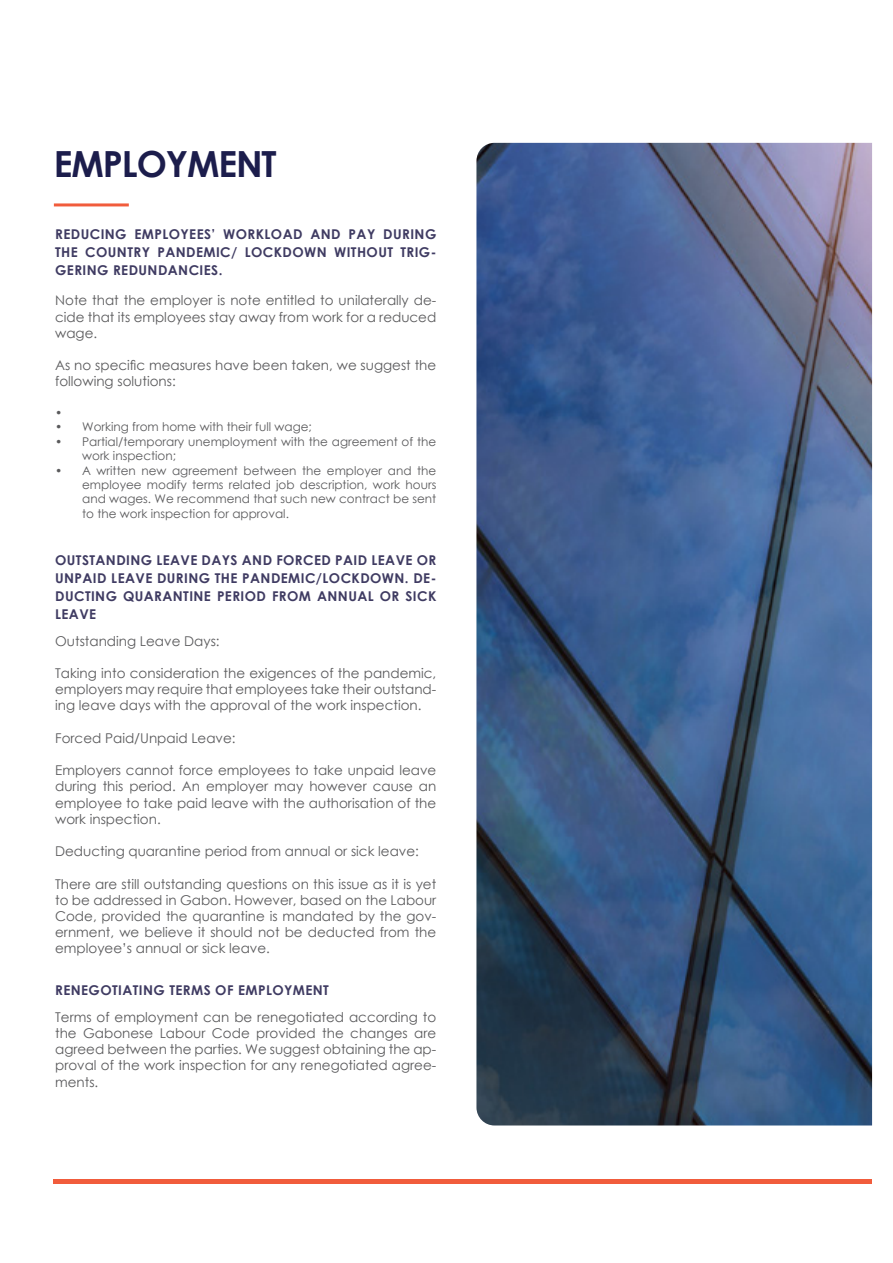
<style>
.page{position:relative;width:893px;height:1263px;background:#fff}
.page>*{position:absolute;margin:0;border:0;box-sizing:border-box;transform-origin:0 0}
.t1{font:700 36px "Century Gothic";letter-spacing:-.03em;color:#1c1d4c}
.t2{font:13.5px/16.2px "Century Gothic";color:#5a5a5c;text-align:justify}
.t3{font:700 13.5px/18px "Century Gothic";letter-spacing:.03em;color:#3f3b62;text-align:justify}
.t4{font:12px/14.4px "Century Gothic";color:#5a5a5c}
</style>
<div class="page">
<div style="left:54px;top:1179px;width:818px;height:5px;background:#f15c3c"></div>
<hr style="left:54px;top:203px;width:75px;height:3px;background:#f15c3c">
<img style="left:476px;top:143px;width:396px;height:982px">
<h1 class="t1" style="left:54px;top:137px;width:224px">EMPLOYMENT</h1>
<p class="t3" style="left:55px;top:224px;width:383px">REDUCING EMPLOYEES’ WORKLOAD AND PAY DURING THE COUNTRY PANDEMIC/ LOCKDOWN WITHOUT TRIG-GERING REDUNDANCIES.</p>
<p class="t2" style="left:55px;top:292px;width:383px">Note that the employer is note entitled to unilaterally de&shy;cide that its employees stay away from work for a reduced wage.</p>
<p class="t2" style="left:55px;top:357px;width:383px">As no specific measures have been taken, we suggest the following solutions:</p>
<p class="t4" style="left:55px;top:405px;width:9px">•</p>
<p class="t4" style="left:55px;top:420px;width:258px">• Working from home with their full wage;</p>
<p class="t4" style="left:82px;top:434px;width:356px;text-indent:-27px">• Partial/temporary unemployment with the agreement of the work inspection;</p>
<p class="t4" style="left:82px;top:463px;width:356px;text-align:justify;text-indent:-27px">• A written new agreement between the employer and the employee modify terms related job description, work hours and wages. We recommend that such new contract be sent to the work inspection for approval.</p>
<p class="t3" style="left:55px;top:550px;width:383px">OUTSTANDING LEAVE DAYS AND FORCED PAID LEAVE OR UNPAID LEAVE DURING THE PANDEMIC/LOCKDOWN. DE-DUCTING QUARANTINE PERIOD FROM ANNUAL OR SICK LEAVE</p>
<p class="t2" style="left:55px;top:632px;width:166px">Outstanding Leave Days:</p>
<p class="t2" style="left:55px;top:665px;width:383px">Taking into consideration the exigences of the pandemic, employers may require that employees take their outstand&shy;ing leave days with the approval of the work inspection.</p>
<p class="t2" style="left:55px;top:730px;width:182px">Forced Paid/Unpaid Leave:</p>
<p class="t2" style="left:55px;top:762px;width:383px">Employers cannot force employees to take unpaid leave during this period. An employer may however cause an employee to take paid leave with the authorisation of the work inspection.</p>
<p class="t2" style="left:55px;top:843px;width:365px">Deducting quarantine period from annual or sick leave:</p>
<p class="t2" style="left:55px;top:875px;width:383px">There are still outstanding questions on this issue as it is yet to be addressed in Gabon. However, based on the Labour Code, provided the quarantine is mandated by the gov&shy;ernment, we believe it should not be deducted from the employee’s annual or sick leave.</p>
<p class="t3" style="left:55px;top:980px;width:275px">RENEGOTIATING TERMS OF EMPLOYMENT</p>
<p class="t2" style="left:55px;top:1009px;width:383px">Terms of employment can be renegotiated according to the Gabonese Labour Code provided the changes are agreed between the parties. We suggest obtaining the ap&shy;proval of the work inspection for any renegotiated agree&shy;ments.</p>
</div>
